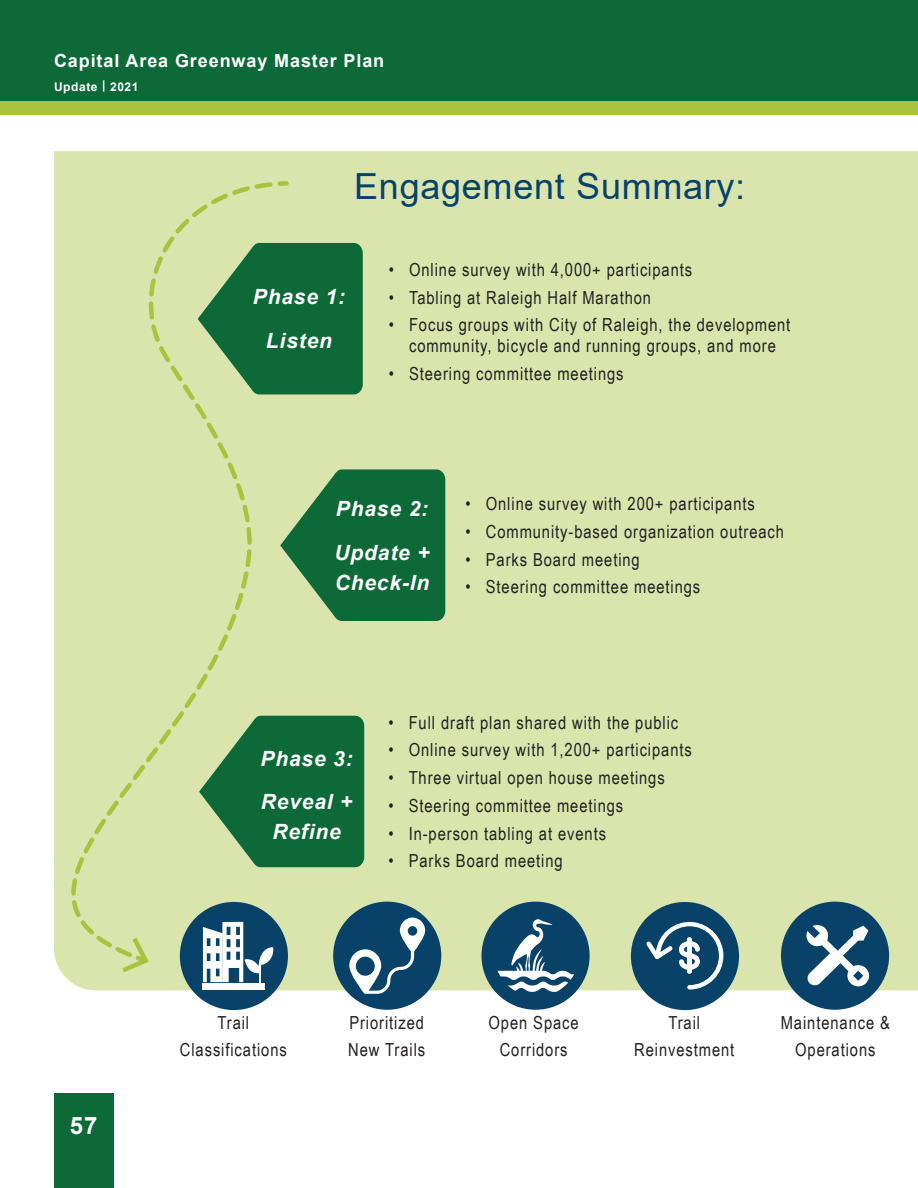
<style>
.page{position:relative;width:918px;height:1188px;background:#fff}
.page>*{position:absolute;margin:0;border:0;box-sizing:border-box;transform-origin:0 0}
.t1{font:36px "Arial";letter-spacing:.02em;color:#094269}
.t2{font:700 24px "Arial";color:#fff}
.t3{font:italic 700 21px/43.5px "Arial";letter-spacing:.04em;color:#fff}
.t4{font:18px/27px "Arial Narrow";letter-spacing:.05em;color:#231f20;text-align:center}
.t5{font:700 18px "Arial";letter-spacing:.05em;color:#fff}
.t6{font:700 12px "Arial";letter-spacing:.05em;color:#fff}
</style>
<div class="page">
<div style="left:0;top:0;width:918px;height:102px;background:#0d6a38"></div>
<div style="left:0;top:102px;width:918px;height:13px;background:#a9c33e"></div>
<div style="left:54px;top:1094px;width:59px;height:94px;background:#0d6a38"></div>
<div style="left:54px;top:151px;width:864px;height:839px;background:#dae5ae"></div>
<div style="left:781px;top:902px;width:108px;height:108px;background:#094269;border-radius:50%"></div>
<svg style="left:806px;top:925px;width:64px;height:62px"></svg>
<div style="left:631px;top:902px;width:108px;height:108px;background:#094269;border-radius:50%"></div>
<svg style="left:647px;top:921px;width:76px;height:68px"></svg>
<div style="left:333px;top:902px;width:108px;height:108px;background:#094269;border-radius:50%"></div>
<svg style="left:349px;top:918px;width:76px;height:76px"></svg>
<div style="left:481px;top:902px;width:109px;height:108px;background:#094269;border-radius:50%"></div>
<svg style="left:498px;top:919px;width:76px;height:73px"></svg>
<div style="left:180px;top:902px;width:108px;height:108px;background:#094269;border-radius:50%"></div>
<div style="left:203px;top:983px;width:62px;height:7px;background:#fff"></div>
<svg style="left:203px;top:966px;width:59px;height:17px"></svg>
<div style="left:291px;top:716px;width:73px;height:151px;background:#0d6a38"></div>
<svg style="left:291px;top:180px;width:154px;height:441px;background:#7bac77"></svg>
<div style="left:54px;top:568px;width:78px;height:394px;background:#dae5ae"></div>
<svg style="left:132px;top:179px;width:159px;height:787px;background:#b2cc98"></svg>
<svg style="left:122px;top:938px;width:27px;height:34px"></svg>
<p class="t5" style="left:54px;top:48px;width:332px">Capital Area Greenway Master Plan</p>
<p class="t6" style="left:54px;top:78px;width:86px">Update | 2021</p>
<h1 class="t1" style="left:354px;top:161px;width:393px">Engagement Summary:</h1>
<p class="t3" style="left:253px;top:276px;width:94px;text-align:center">Phase 1:<br>Listen</p>
<p class="t4" style="left:389px;top:255px;width:305px">• Online survey with 4,000+ participants</p>
<p class="t4" style="left:389px;top:283px;width:264px">• Tabling at Raleigh Half Marathon</p>
<p class="t4" style="left:389px;top:314px;width:403px;line-height:21px">• Focus groups with City of Raleigh, the development community, bicycle and running groups, and more</p>
<p class="t4" style="left:389px;top:360px;width:236px">• Steering committee meetings</p>
<p class="t3" style="left:334px;top:488px;width:97px">Phase 2:<br>Update +</p>
<p class="t3" style="left:335px;top:561px;width:96px">Check-In</p>
<p class="t4" style="left:466px;top:490px;width:291px">• Online survey with 200+ participants</p>
<p class="t4" style="left:466px;top:517px;width:320px">• Community-based organization outreach</p>
<p class="t4" style="left:466px;top:545px;width:176px">• Parks Board meeting</p>
<p class="t4" style="left:466px;top:573px;width:236px">• Steering committee meetings</p>
<p class="t3" style="left:261px;top:737px;width:94px">Phase 3:<br>Reveal +</p>
<p class="t3" style="left:272px;top:811px;width:70px">Refine</p>
<p class="t4" style="left:388px;top:708px;width:291px">• Full draft plan shared with the public</p>
<p class="t4" style="left:388px;top:736px;width:305px">• Online survey with 1,200+ participants</p>
<p class="t4" style="left:388px;top:764px;width:278px">• Three virtual open house meetings</p>
<p class="t4" style="left:388px;top:791px;width:236px">• Steering committee meetings</p>
<p class="t4" style="left:388px;top:819px;width:219px">• In-person tabling at events</p>
<p class="t4" style="left:388px;top:847px;width:176px">• Parks Board meeting</p>
<h2 class="t2" style="left:70px;top:1109px;width:29px">57</h2>
<p class="t4" style="left:489px;top:1008px;width:92px">Open Space<br>Corridors</p>
<p class="t4" style="left:180px;top:1008px;width:108px">Trail<br>Classifications</p>
<p class="t4" style="left:781px;top:1009px;width:111px">Maintenance &amp;<br>Operations</p>
<p class="t4" style="left:348px;top:1008px;width:79px;text-align:left">Prioritized<br>New Trails</p>
<p class="t4" style="left:634px;top:1008px;width:102px">Trail<br>Reinvestment</p>
</div>
